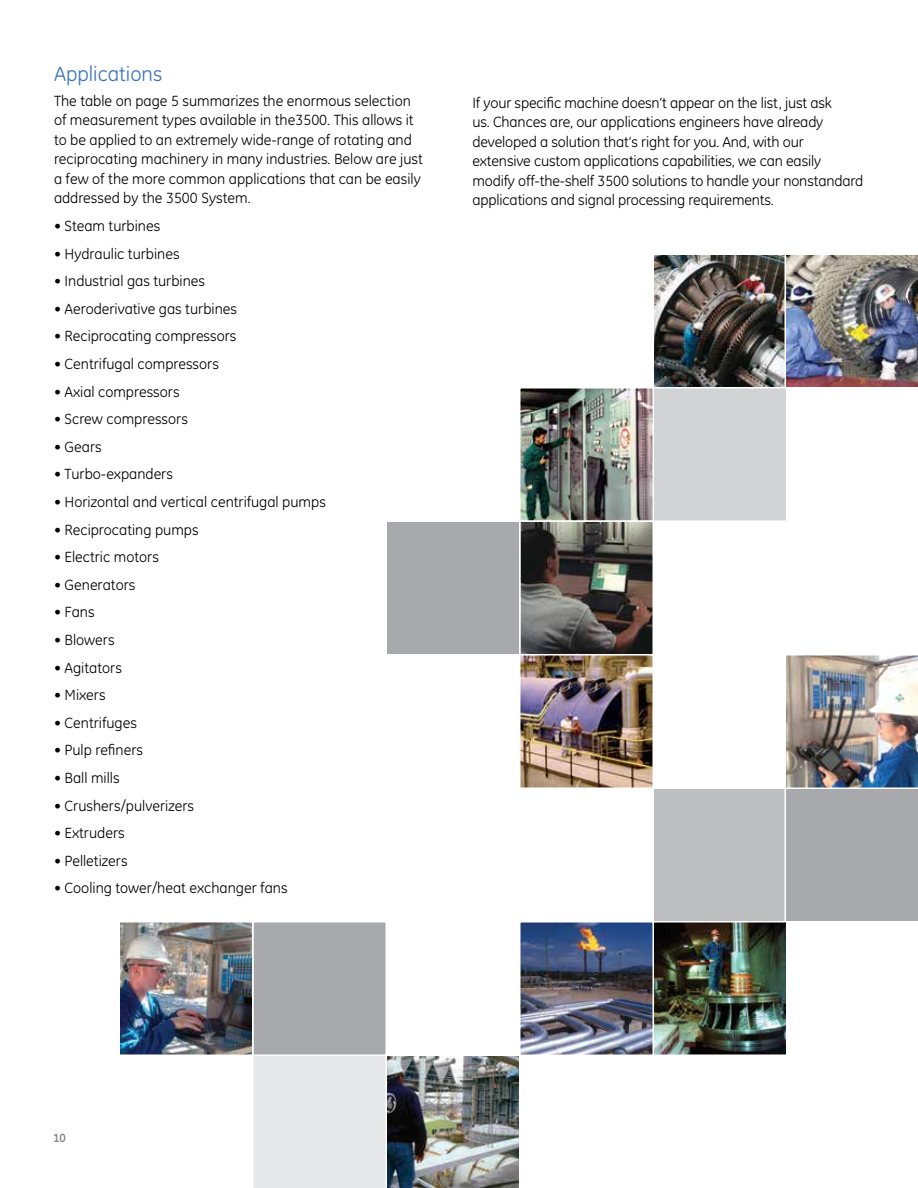
<style>
.page{position:relative;width:918px;height:1188px;background:#fff}
.page>*{position:absolute;margin:0;border:0;box-sizing:border-box;transform-origin:0 0}
.t1{font:21px "GE Inspira";color:#3b73b9}
.t2{font:15px/19.5px "GE Inspira";color:#000}
.t3{font:700 12px "GE Inspira";color:#808285}
</style>
<div class="page">
<img style="left:656px;top:257px;width:128px;height:128px">
<div style="left:653px;top:254px;width:135px;height:134px;border:2px solid #fff"></div>
<div style="left:653px;top:387px;width:135px;height:135px;background:#d1d3d4;border:2px solid #fff"></div>
<img style="left:522px;top:390px;width:129px;height:129px">
<div style="left:519px;top:387px;width:135px;height:135px;border:2px solid #fff"></div>
<img style="left:522px;top:523px;width:129px;height:129px">
<div style="left:519px;top:520px;width:135px;height:135px;border:2px solid #fff"></div>
<img style="left:784px;top:254px;width:134px;height:134px">
<div style="left:386px;top:520px;width:135px;height:135px;background:#a7a9ac;border:2px solid #fff"></div>
<img style="left:522px;top:657px;width:129px;height:129px">
<div style="left:519px;top:654px;width:135px;height:135px;border:2px solid #fff"></div>
<div style="left:653px;top:787px;width:135px;height:135px;background:#bcbec0;border:2px solid #fff"></div>
<img style="left:784px;top:655px;width:134px;height:266px">
<img style="left:656px;top:924px;width:129px;height:129px">
<div style="left:653px;top:921px;width:135px;height:135px;border:2px solid #fff"></div>
<img style="left:522px;top:924px;width:129px;height:129px">
<div style="left:519px;top:921px;width:135px;height:135px;border:2px solid #fff"></div>
<img style="left:253px;top:1055px;width:268px;height:133px">
<div style="left:252px;top:921px;width:135px;height:135px;background:#a7a9ac;border:2px solid #fff"></div>
<img style="left:122px;top:924px;width:129px;height:129px">
<div style="left:119px;top:921px;width:135px;height:135px;border:2px solid #fff"></div>
<h1 class="t1" style="left:54px;top:61px;width:110px">Applications</h1>
<p class="t2" style="left:54px;top:91px;width:370px">The table on page 5 summarizes the enormous selection of measurement types available in the3500. This allows it to be applied to an extremely wide-range of rotating and reciprocating machinery in many industries. Below are just a few of the more common applications that can be easily addressed by the 3500 System.</p>
<p class="t2" style="left:54px;top:216px;width:108px">• Steam turbines</p>
<p class="t2" style="left:54px;top:244px;width:127px">• Hydraulic turbines</p>
<p class="t2" style="left:54px;top:271px;width:153px">• Industrial gas turbines</p>
<p class="t2" style="left:54px;top:299px;width:185px">• Aeroderivative gas turbines</p>
<p class="t2" style="left:54px;top:327px;width:184px">• Reciprocating compressors</p>
<p class="t2" style="left:54px;top:354px;width:166px">• Centrifugal compressors</p>
<p class="t2" style="left:54px;top:382px;width:127px">• Axial compressors</p>
<p class="t2" style="left:54px;top:409px;width:135px">• Screw compressors</p>
<p class="t2" style="left:54px;top:437px;width:49px">• Gears</p>
<p class="t2" style="left:54px;top:465px;width:121px">• Turbo-expanders</p>
<p class="t2" style="left:54px;top:492px;width:273px">• Horizontal and vertical centrifugal pumps</p>
<p class="t2" style="left:54px;top:520px;width:146px">• Reciprocating pumps</p>
<p class="t2" style="left:54px;top:547px;width:106px">• Electric motors</p>
<p class="t2" style="left:54px;top:575px;width:83px">• Generators</p>
<p class="t2" style="left:54px;top:603px;width:42px">• Fans</p>
<p class="t2" style="left:54px;top:630px;width:62px">• Blowers</p>
<p class="t2" style="left:54px;top:658px;width:69px">• Agitators</p>
<p class="t2" style="left:54px;top:685px;width:53px">• Mixers</p>
<p class="t2" style="left:54px;top:713px;width:84px">• Centrifuges</p>
<p class="t2" style="left:54px;top:741px;width:91px">• Pulp refiners</p>
<p class="t2" style="left:54px;top:768px;width:67px">• Ball mills</p>
<p class="t2" style="left:54px;top:796px;width:142px">• Crushers/pulverizers</p>
<p class="t2" style="left:54px;top:823px;width:72px">• Extruders</p>
<p class="t2" style="left:54px;top:851px;width:75px">• Pelletizers</p>
<p class="t2" style="left:54px;top:879px;width:235px">• Cooling tower/heat exchanger fans</p>
<p class="t2" style="left:472px;top:93px;width:392px">If your specific machine doesn’t appear on the list, just ask<br>us. Chances are, our applications engineers have already developed a solution that’s right for you. And, with our extensive custom applications capabilities, we can easily modify off-the-shelf 3500 solutions to handle your nonstandard applications and signal processing requirements.</p>
<p class="t3" style="left:53px;top:1130px;width:14px">10</p>
</div>
